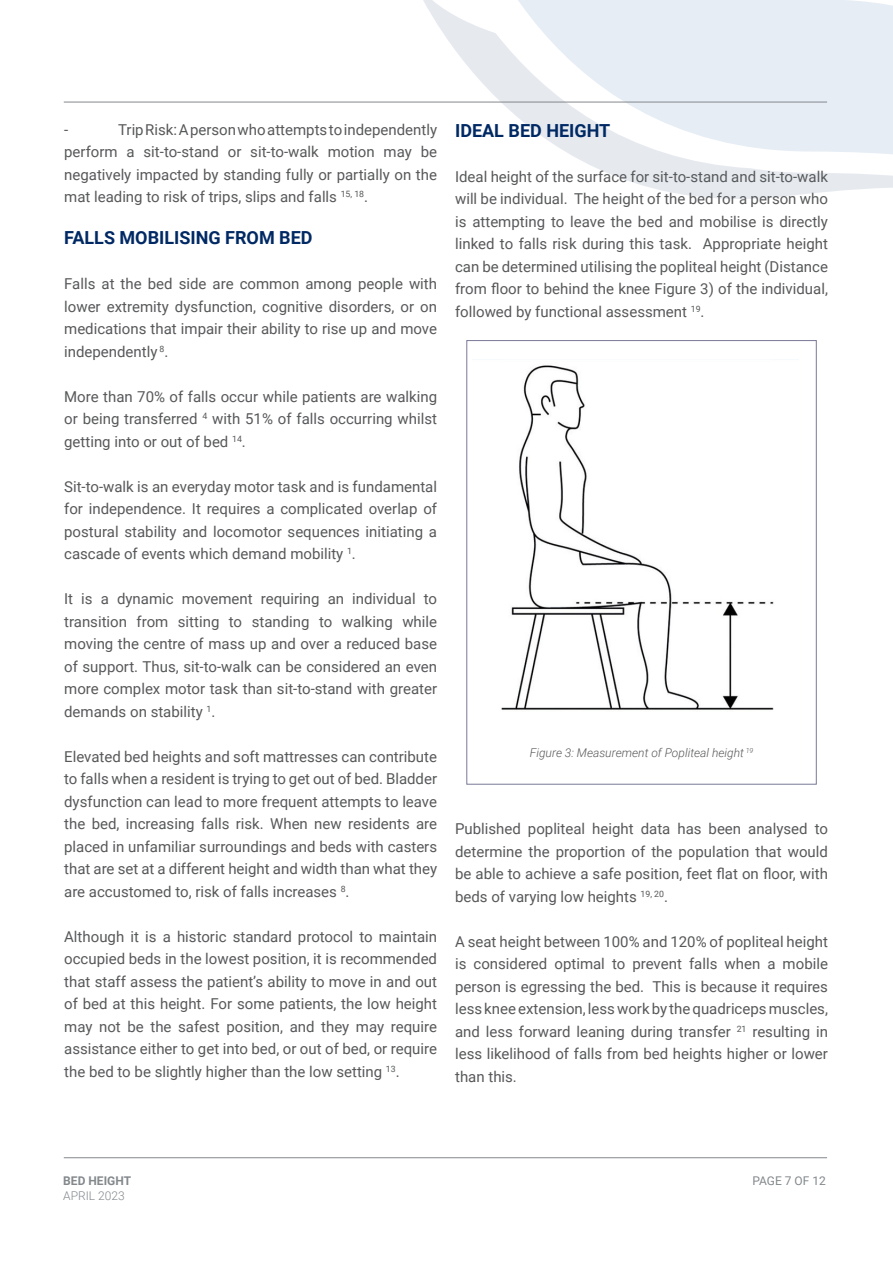
<style>
.page{position:relative;width:893px;height:1263px;background:#fff}
.page>*{position:absolute;margin:0;border:0;box-sizing:border-box;transform-origin:0 0}
.t1{font:700 18px "Roboto";color:#002964}
.t2{font:15px/22.5px "Roboto";color:#57585a;text-align:justify}
.t3{font:italic 300 12px "Roboto";color:#57585a}
.t4{font:700 12px "Roboto";color:#83888c}
.t5{font:12px "Roboto";color:#83888c}
.t6{font:300 12px "Roboto";color:#83888c}
</style>
<div class="page">
<svg style="left:410px;top:0;width:50px;height:102px"></svg>
<svg style="left:460px;top:0;width:433px;height:199px;fill:#e6edf5"></svg>
<hr style="left:64px;top:102px;width:763px;height:1px;background:#83888c">
<hr style="left:64px;top:1157px;width:763px;height:1px;background:#83888c">
<div style="left:466px;top:340px;width:351px;height:444px;background:#fff;border:1px solid #797998"></div>
<img style="left:501px;top:365px;width:273px;height:345px">
<p class="t2" style="left:64px;top:119px;width:374px;text-indent:54px">Trip Risk: A person who attempts to independently perform a sit-to-stand or sit-to-walk motion may be negatively impacted by standing fully or partially on the mat leading to risk of trips, slips and falls <sup>15,</sup> <sup>18</sup>.</p>
<p class="t1" style="left:64px;top:230px;width:250px">FALLS MOBILISING FROM BED</p>
<p class="t2" style="left:64px;top:273px;width:374px">Falls at the bed side are common among people with lower extremity dysfunction, cognitive disorders, or on medications that impair their ability to rise up and move independently <sup>8</sup>.</p>
<p class="t2" style="left:64px;top:386px;width:374px">More than 70% of falls occur while patients are walking or being transferred <sup>4</sup> with 51% of falls occurring whilst getting into or out of bed <sup>14</sup>.</p>
<p class="t2" style="left:64px;top:476px;width:374px">Sit-to-walk is an everyday motor task and is fundamental for independence. It requires a complicated overlap of postural stability and locomotor sequences initiating a cascade of events which demand mobility <sup>1</sup>.</p>
<p class="t2" style="left:64px;top:588px;width:374px">It is a dynamic movement requiring an individual to transition from sitting to standing to walking while moving the centre of mass up and over a reduced base of support. Thus, sit-to-walk can be considered an even more complex motor task than sit-to-stand with greater demands on stability <sup>1</sup>.</p>
<p class="t2" style="left:64px;top:746px;width:374px">Elevated bed heights and soft mattresses can contribute to falls when a resident is trying to get out of bed. Bladder dysfunction can lead to more frequent attempts to leave the bed, increasing falls risk. When new residents are placed in unfamiliar surroundings and beds with casters that are set at a different height and width than what they are accustomed to, risk of falls increases <sup>8</sup>.</p>
<p class="t2" style="left:64px;top:926px;width:374px">Although it is a historic standard protocol to maintain occupied beds in the lowest position, it is recommended that staff assess the patient’s ability to move in and out of bed at this height. For some patients, the low height may not be the safest position, and they may require assistance either to get into bed, or out of bed, or require the bed to be slightly higher than the low setting <sup>13</sup>.</p>
<p class="t2" style="left:64px;top:119px;width:6px">-</p>
<p class="t1" style="left:455px;top:123px;width:157px">IDEAL BED HEIGHT</p>
<p class="t2" style="left:455px;top:166px;width:374px">Ideal height of the surface for sit-to-stand and sit-to-walk will be individual. The height of the bed for a person who is attempting to leave the bed and mobilise is directly linked to falls risk during this task. Appropriate height can be determined utilising the popliteal height (Distance from floor to behind the knee Figure 3) of the individual, followed by functional assessment <sup>19</sup>.</p>
<p class="t3" style="left:530px;top:748px;width:225px">Figure 3: Measurement of Popliteal height <sup>19</sup></p>
<p class="t2" style="left:455px;top:819px;width:374px">Published popliteal height data has been analysed to determine the proportion of the population that would be able to achieve a safe position, feet flat on floor, with beds of varying low heights <sup>19,</sup> <sup>20</sup>.</p>
<p class="t2" style="left:455px;top:931px;width:374px">A seat height between 100% and 120% of popliteal height is considered optimal to prevent falls when a mobile person is egressing the bed. This is because it requires less knee extension, less work by the quadriceps muscles, and less forward leaning during transfer <sup>21</sup> resulting in less likelihood of falls from bed heights higher or lower than this.</p>
<p class="t4" style="left:63px;top:1174px;width:69px">BED HEIGHT</p>
<p class="t5" style="left:752px;top:1175px;width:75px">PAGE 7 OF 12</p>
<p class="t6" style="left:63px;top:1189px;width:63px">APRIL 2023</p>
</div>
